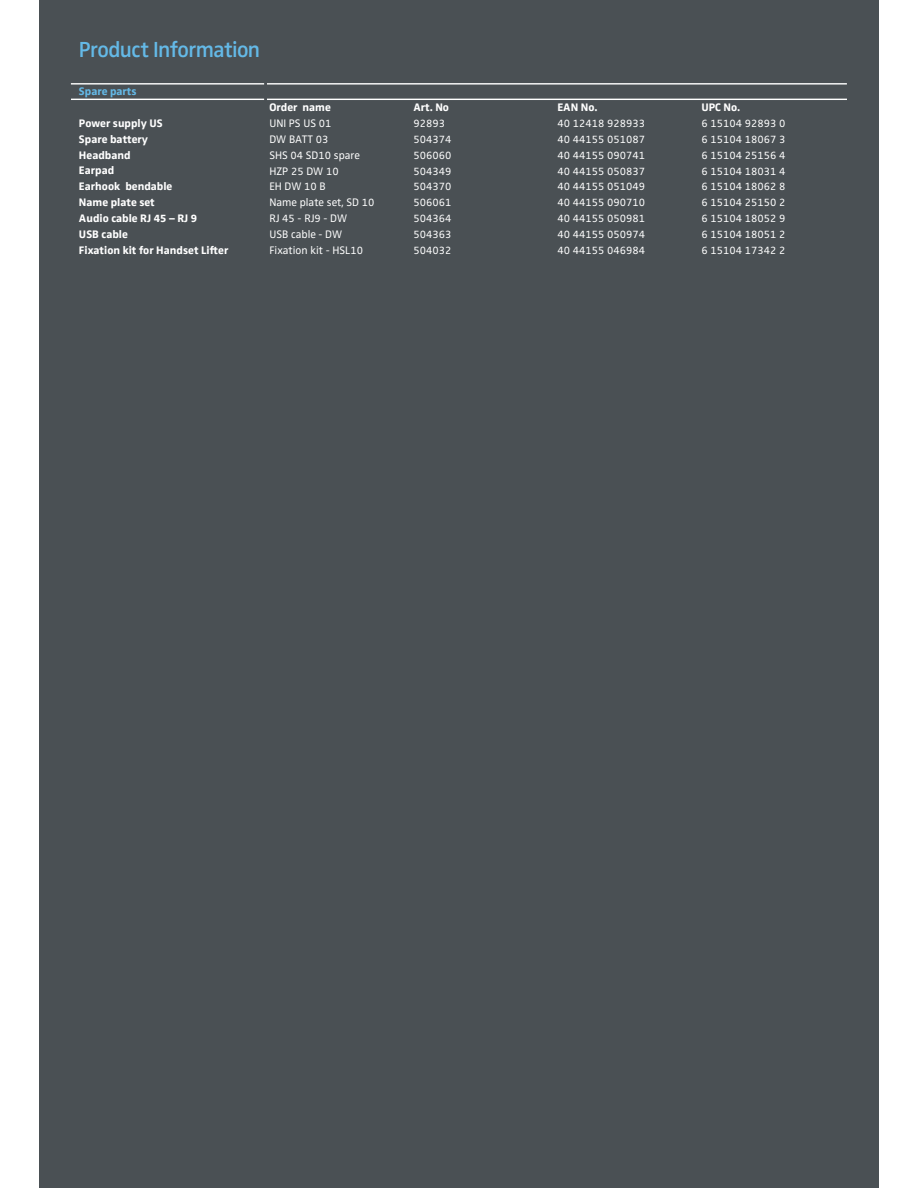
<style>
.page{position:relative;width:918px;height:1188px;background:#fff}
.page>*{position:absolute;margin:0;border:0;box-sizing:border-box;transform-origin:0 0}
.t1{font:600 22.65px "Sennheiser";letter-spacing:-.025em;color:#64b9e7;scale:.96 1}
.t2{font:11.25px "Sennheiser";color:#fff}
.t3{font:700 11.25px "Sennheiser";color:#fff}
.t4{font:700 11.25px "Sennheiser";color:#64b9e7}
</style>
<div class="page">
<div style="left:39px;top:0;width:840px;height:1188px;background:#4a5054"></div>
<hr style="left:71px;top:99px;width:776px;height:1px;background:#fff">
<hr style="left:71px;top:83px;width:776px;height:2px;background:#fff">
<hr style="left:264px;top:80px;width:3px;height:757px;background:#4a5054">
<h1 class="t1" style="left:79px;top:41px;width:190px">Product Information</h1>
<p class="t4" style="left:79px;top:87px;width:59px">Spare parts</p>
<p class="t3" style="left:269px;top:103px;width:63px">Order name</p>
<p class="t3" style="left:413px;top:103px;width:37px">Art. No</p>
<p class="t3" style="left:557px;top:103px;width:42px">EAN No.</p>
<p class="t3" style="left:701px;top:103px;width:40px">UPC No.</p>
<p class="t3" style="left:79px;top:119px;width:85px">Power supply US</p>
<p class="t2" style="left:269px;top:119px;width:64px">UNI PS US 01</p>
<p class="t2" style="left:413px;top:119px;width:33px">92893</p>
<p class="t2" style="left:557px;top:119px;width:89px">40 12418 928933</p>
<p class="t2" style="left:701px;top:119px;width:86px">6 15104 92893 0</p>
<p class="t3" style="left:79px;top:135px;width:71px">Spare battery</p>
<p class="t2" style="left:269px;top:135px;width:61px">DW BATT 03</p>
<p class="t2" style="left:413px;top:135px;width:40px">504374</p>
<p class="t2" style="left:557px;top:135px;width:89px">40 44155 051087</p>
<p class="t2" style="left:701px;top:135px;width:86px">6 15104 18067 3</p>
<p class="t3" style="left:79px;top:151px;width:53px">Headband</p>
<p class="t2" style="left:269px;top:151px;width:92px">SHS 04 SD10 spare</p>
<p class="t2" style="left:413px;top:151px;width:40px">506060</p>
<p class="t2" style="left:557px;top:151px;width:89px">40 44155 090741</p>
<p class="t2" style="left:701px;top:151px;width:86px">6 15104 25156 4</p>
<p class="t3" style="left:79px;top:166px;width:37px">Earpad</p>
<p class="t2" style="left:269px;top:166px;width:71px">HZP 25 DW 10</p>
<p class="t2" style="left:413px;top:166px;width:40px">504349</p>
<p class="t2" style="left:557px;top:166px;width:89px">40 44155 050837</p>
<p class="t2" style="left:701px;top:166px;width:86px">6 15104 18031 4</p>
<p class="t3" style="left:79px;top:182px;width:95px">Earhook bendable</p>
<p class="t2" style="left:269px;top:182px;width:58px">EH DW 10 B</p>
<p class="t2" style="left:413px;top:182px;width:40px">504370</p>
<p class="t2" style="left:557px;top:182px;width:89px">40 44155 051049</p>
<p class="t2" style="left:701px;top:182px;width:86px">6 15104 18062 8</p>
<p class="t3" style="left:79px;top:198px;width:77px">Name plate set</p>
<p class="t2" style="left:269px;top:198px;width:107px">Name plate set, SD 10</p>
<p class="t2" style="left:413px;top:198px;width:40px">506061</p>
<p class="t2" style="left:557px;top:198px;width:89px">40 44155 090710</p>
<p class="t2" style="left:701px;top:198px;width:86px">6 15104 25150 2</p>
<p class="t3" style="left:79px;top:214px;width:120px">Audio cable RJ 45 – RJ 9</p>
<p class="t2" style="left:269px;top:214px;width:79px">RJ 45 - RJ9 - DW</p>
<p class="t2" style="left:413px;top:214px;width:40px">504364</p>
<p class="t2" style="left:557px;top:214px;width:89px">40 44155 050981</p>
<p class="t2" style="left:701px;top:214px;width:86px">6 15104 18052 9</p>
<p class="t3" style="left:79px;top:230px;width:50px">USB cable</p>
<p class="t2" style="left:269px;top:230px;width:74px">USB cable - DW</p>
<p class="t2" style="left:413px;top:230px;width:40px">504363</p>
<p class="t2" style="left:557px;top:230px;width:89px">40 44155 050974</p>
<p class="t2" style="left:701px;top:230px;width:86px">6 15104 18051 2</p>
<p class="t3" style="left:79px;top:246px;width:151px">Fixation kit for Handset Lifter</p>
<p class="t2" style="left:269px;top:246px;width:95px">Fixation kit - HSL10</p>
<p class="t2" style="left:413px;top:246px;width:40px">504032</p>
<p class="t2" style="left:557px;top:246px;width:89px">40 44155 046984</p>
<p class="t2" style="left:701px;top:246px;width:86px">6 15104 17342 2</p>
</div>
